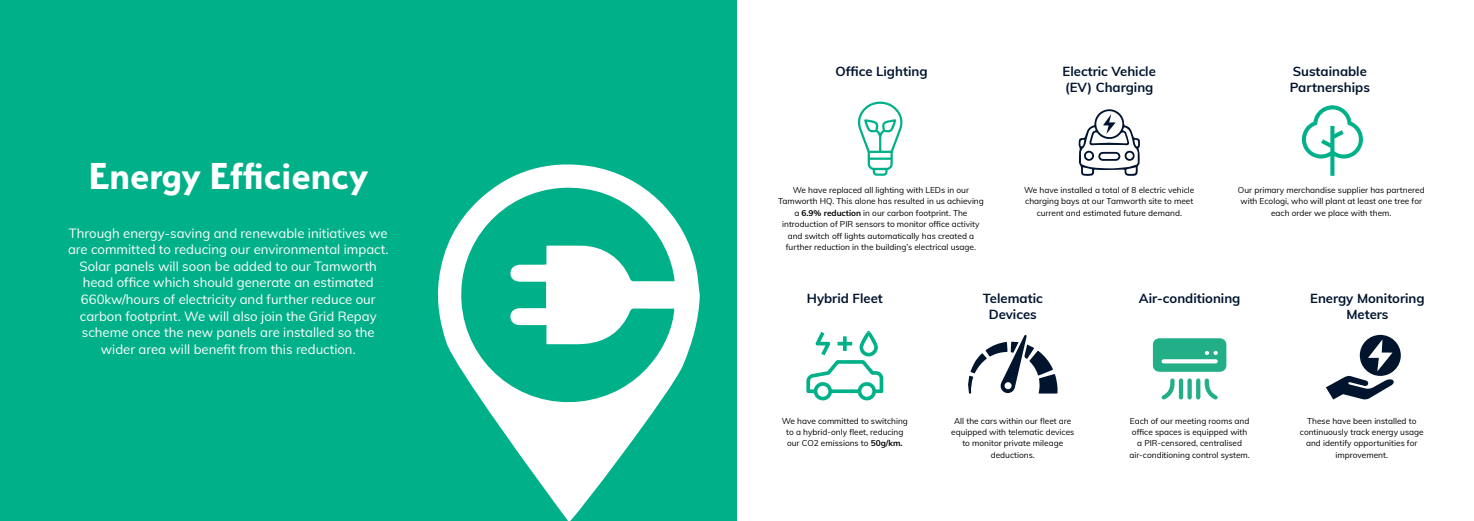
<style>
.page{position:relative;width:1474px;height:521px;background:#fff}
.page>*{position:absolute;margin:0;border:0;box-sizing:border-box;transform-origin:0 0}
.t1{font:700 42px "Serenity";color:#fff}
.t2{font:13.12px/16.6px "Muli";color:#fff;text-align:center}
.t3{font:700 13.12px/15.8px "Muli";color:#00142e}
.t4{font:8.31px/11.4px "Muli";color:#000;text-align:center}
.s1{font-weight:700}
</style>
<div class="page">
<div style="left:0;top:0;width:737px;height:521px;background:#00b089"></div>
<svg style="left:438px;top:164px;width:261px;height:357px"></svg>
<svg style="left:1078px;top:109px;width:62px;height:67px"></svg>
<svg style="left:968px;top:335px;width:89px;height:59px"></svg>
<svg style="left:1152px;top:338px;width:74px;height:34px;background:#41b997"></svg>
<svg style="left:1161px;top:378px;width:56px;height:22px"></svg>
<svg style="left:1326px;top:335px;width:74px;height:65px"></svg>
<svg style="left:1301px;top:105px;width:62px;height:71px"></svg>
<svg style="left:857px;top:101px;width:45px;height:75px"></svg>
<svg style="left:806px;top:331px;width:77px;height:70px"></svg>
<h1 class="t1" style="left:89px;top:153px;width:281px">Energy Efficiency</h1>
<p class="t2" style="left:68px;top:224px;width:322px">Through energy-saving and renewable initiatives we are committed to reducing our environmental impact.<br>Solar panels will soon be added to our Tamworth head office which should generate an estimated 660kw/hours of electricity and further reduce our carbon footprint. We will also join the Grid Repay scheme once the new panels are installed so the wider area will benefit from this reduction.</p>
<h2 class="t3" style="left:835px;top:63px;width:93px">Office Lighting</h2>
<h2 class="t3" style="left:1062px;top:63px;width:95px">Electric Vehicle (EV) Charging</h2>
<h2 class="t3" style="left:1289px;top:63px;width:82px">Sustainable<br>Partnerships</h2>
<p class="t4" style="left:778px;top:184px;width:207px">We have replaced all lighting with LEDs in our Tamworth HQ. This alone has resulted in us achieving a <span class="s1">6.9% reduction</span> in our carbon footprint. The introduction of PIR sensors to monitor office activity and switch off lights automatically has created a further reduction in the building’s electrical usage.</p>
<p class="t4" style="left:1024px;top:184px;width:172px">We have installed a total of 8 electric vehicle charging bays at our Tamworth site to meet current and estimated future demand.</p>
<p class="t4" style="left:1237px;top:184px;width:188px">Our primary merchandise supplier has partnered with Ecologi, who will plant at least one tree for each order we place with them.</p>
<h2 class="t3" style="left:807px;top:290px;width:77px">Hybrid Fleet</h2>
<p class="t4" style="left:781px;top:414px;width:128px">We have committed to switching to a hybrid-only fleet, reducing our CO2 emissions to <span class="s1">50g/km.</span></p>
<h2 class="t3" style="left:982px;top:290px;width:61px;text-align:center">Telematic<br>Devices</h2>
<h2 class="t3" style="left:1310px;top:290px;width:116px;text-align:center">Energy Monitoring<br>Meters</h2>
<h2 class="t3" style="left:1138px;top:290px;width:103px">Air-conditioning</h2>
<p class="t4" style="left:951px;top:414px;width:125px">All the cars within our fleet are equipped with telematic devices to monitor private mileage deductions.</p>
<p class="t4" style="left:1129px;top:414px;width:122px">Each of our meeting rooms and office spaces is equipped with a PIR-censored, centralised air-conditioning control system.</p>
<p class="t4" style="left:1299px;top:414px;width:125px">These have been installed to continuously track energy usage and identify opportunities for improvement.</p>
</div>
